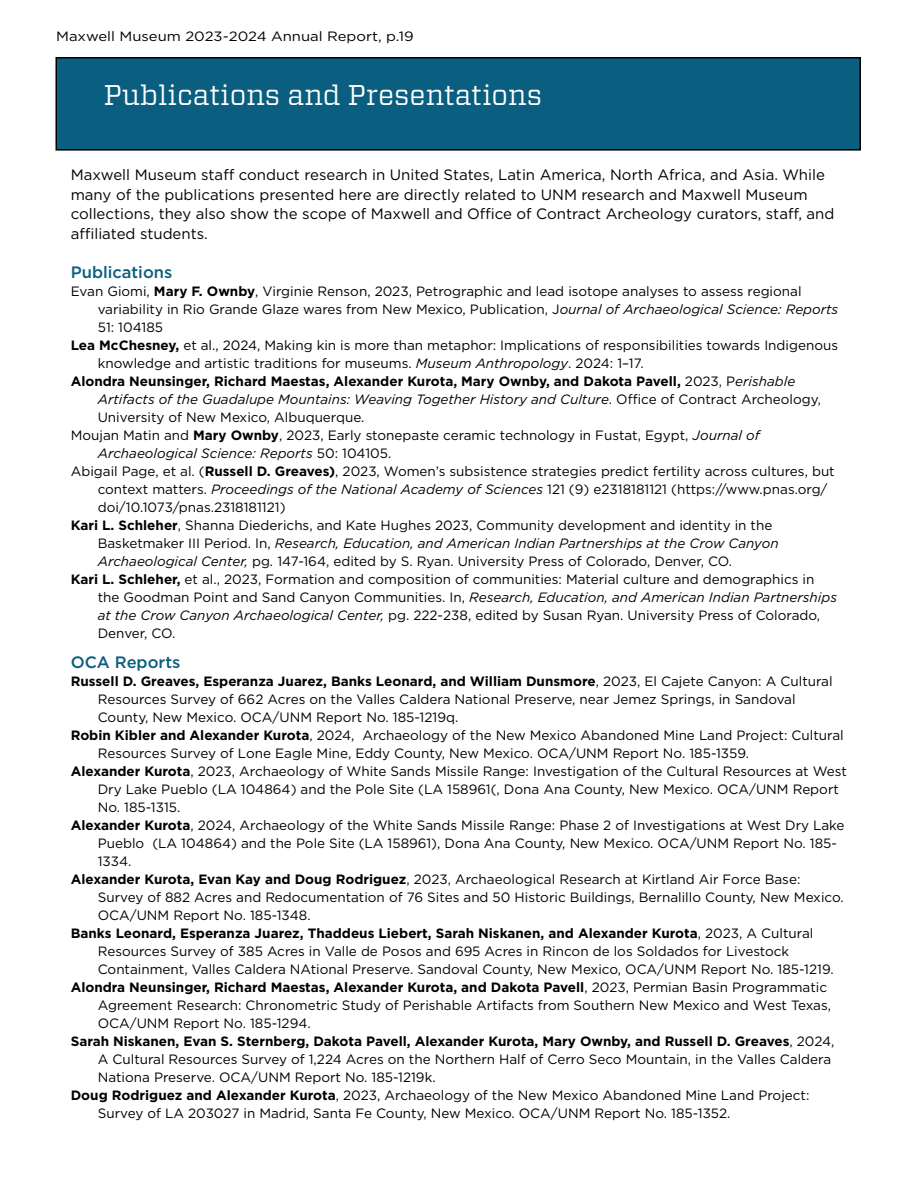
<style>
.page{position:relative;width:918px;height:1188px;background:#fff}
.page>*{position:absolute;margin:0;border:0;box-sizing:border-box;transform-origin:0 0}
.t1{font:28.5px "Vitesse";color:#fff}
.t2{font:500 16.5px "Gotham";color:#0a5e80}
.t3{font:15px/19.5px "Gotham";color:#000}
.t4{font:13.5px "Gotham";color:#000}
.t5{font:700 13.5px "Gotham";color:#000}
.t6{font:italic 13.5px "Gotham";color:#000}
.t7{font:13.5px "Gotham";color:#000;scale:1.1 1}
.s1{font-weight:700}
.s2{font-style:italic}
.s3{font-weight:400}
.s4{font-weight:400;font-style:italic}
.s5{font-style:normal}
</style>
<div class="page">
<div style="left:56px;top:58px;width:804px;height:92px;background:#0a5e80"></div>
<div style="left:56px;top:57px;width:805px;height:94px;border:2px solid #000"></div>
<p class="t7" style="left:56px;top:28px;width:327px">Maxwell Museum 2023-2024 Annual Report, p.19</p>
<h1 class="t1" style="left:104px;top:76px;width:440px">Publications and Presentations</h1>
<p class="t3" style="left:71px;top:165px;width:765px">Maxwell Museum staff conduct research in United States, Latin America, North Africa, and Asia. While many of the publications presented here are directly related to UNM research and Maxwell Museum collections, they also show the scope of Maxwell and Office of Contract Archeology curators, staff, and affiliated students.</p>
<p class="t2" style="left:71px;top:262px;width:103px">Publications</p>
<p class="t4" style="left:71px;top:283px;width:732px">Evan Giomi, <span class="s1">Mary F. Ownby</span>, Virginie Renson, 2023, Petrographic and lead isotope analyses to assess regional</p>
<p class="t4" style="left:98px;top:301px;width:742px">variability in Rio Grande Glaze wares from New Mexico, Publication, J<span class="s2">ournal of Archaeological Science: Reports</span></p>
<p class="t4" style="left:98px;top:319px;width:67px">51: 104185</p>
<p class="t4" style="left:71px;top:337px;width:769px"><span class="s1">Lea McChesney,</span> et al., 2024, Making kin is more than metaphor: Implications of responsibilities towards Indigenous</p>
<p class="t4" style="left:98px;top:355px;width:548px">knowledge and artistic traditions for museums. <span class="s2">Museum Anthropology</span>. 2024: 1–17.</p>
<p class="t5" style="left:71px;top:373px;width:726px">Alondra Neunsinger, Richard Maestas, Alexander Kurota, Mary Ownby, and Dakota Pavell, <span class="s3">2023, P</span><span class="s4">erishable</span></p>
<p class="t6" style="left:98px;top:391px;width:725px">Artifacts of the Guadalupe Mountains: Weaving Together History and Culture<span class="s5">. Office of Contract Archeology,</span></p>
<p class="t4" style="left:98px;top:409px;width:268px">University of New Mexico, Albuquerque.</p>
<p class="t4" style="left:71px;top:427px;width:691px">Moujan Matin and <span class="s1">Mary Ownby</span>, 2023, Early stonepaste ceramic technology in Fustat, Egypt, <span class="s2">Journal of</span></p>
<p class="t6" style="left:98px;top:445px;width:295px">Archaeological Science: Reports <span class="s5">50: 104105.</span></p>
<p class="t4" style="left:71px;top:463px;width:766px">Abigail Page, et al. (<span class="s1">Russell D. Greaves)</span>, 2023, Women’s subsistence strategies predict fertility across cultures, but</p>
<p class="t4" style="left:98px;top:481px;width:731px">context matters. <span class="s2">Proceedings of the National Academy of Sciences</span> 121 (9) e2318181121 (https://www.pnas.org/</p>
<p class="t4" style="left:98px;top:499px;width:189px">doi/10.1073/pnas.2318181121)</p>
<p class="t4" style="left:71px;top:517px;width:703px"><span class="s1">Kari L. Schleher</span>, Shanna Diederichs, and Kate Hughes 2023, Community development and identity in the</p>
<p class="t6" style="left:98px;top:535px;width:682px"><span class="s5">Basketmaker III Period. In,</span> Research, Education, and American Indian Partnerships at the Crow Canyon</p>
<p class="t4" style="left:98px;top:553px;width:636px"><span class="s2">Archaeological Center,</span> pg. 147-164, edited by S. Ryan. University Press of Colorado, Denver, CO.</p>
<p class="t4" style="left:71px;top:571px;width:745px"><span class="s1">Kari L. Schleher,</span> et al., 2023, Formation and composition of communities: Material culture and demographics in</p>
<p class="t6" style="left:98px;top:589px;width:741px"><span class="s5">the Goodman Point and Sand Canyon Communities. In,</span> Research, Education, and American Indian Partnerships</p>
<p class="t4" style="left:98px;top:607px;width:724px"><span class="s2">at the Crow Canyon Archaeological Center,</span> pg. 222-238, edited by Susan Ryan. University Press of Colorado,</p>
<p class="t4" style="left:98px;top:625px;width:79px">Denver, CO.</p>
<p class="t2" style="left:71px;top:652px;width:111px">OCA Reports</p>
<p class="t5" style="left:71px;top:673px;width:763px">Russell D. Greaves, Esperanza Juarez, Banks Leonard, and William Dunsmore<span class="s3">, 2023, El Cajete Canyon: A Cultural</span></p>
<p class="t4" style="left:98px;top:691px;width:699px">Resources Survey of 662 Acres on the Valles Caldera National Preserve, near Jemez Springs, in Sandoval</p>
<p class="t4" style="left:98px;top:709px;width:362px">County, New Mexico. OCA/UNM Report No. 185-1219q.</p>
<p class="t4" style="left:71px;top:727px;width:774px"><span class="s1">Robin Kibler and Alexander Kurota</span>, 2024, Archaeology of the New Mexico Abandoned Mine Land Project: Cultural</p>
<p class="t4" style="left:98px;top:745px;width:653px">Resources Survey of Lone Eagle Mine, Eddy County, New Mexico. OCA/UNM Report No. 185-1359.</p>
<p class="t4" style="left:71px;top:763px;width:778px"><span class="s1">Alexander Kurota</span>, 2023, Archaeology of White Sands Missile Range: Investigation of the Cultural Resources at West</p>
<p class="t4" style="left:98px;top:781px;width:743px">Dry Lake Pueblo (LA 104864) and the Pole Site (LA 158961(, Dona Ana County, New Mexico. OCA/UNM Report</p>
<p class="t4" style="left:98px;top:799px;width:84px">No. 185-1315.</p>
<p class="t4" style="left:71px;top:817px;width:775px"><span class="s1">Alexander Kurota</span>, 2024, Archaeology of the White Sands Missile Range: Phase 2 of Investigations at West Dry Lake</p>
<p class="t4" style="left:98px;top:835px;width:741px">Pueblo (LA 104864) and the Pole Site (LA 158961), Dona Ana County, New Mexico. OCA/UNM Report No. 185-</p>
<p class="t4" style="left:98px;top:853px;width:35px">1334.</p>
<p class="t4" style="left:71px;top:871px;width:731px"><span class="s1">Alexander Kurota, Evan Kay and Doug Rodriguez</span>, 2023, Archaeological Research at Kirtland Air Force Base:</p>
<p class="t4" style="left:98px;top:889px;width:748px">Survey of 882 Acres and Redocumentation of 76 Sites and 50 Historic Buildings, Bernalillo County, New Mexico.</p>
<p class="t4" style="left:98px;top:907px;width:215px">OCA/UNM Report No. 185-1348.</p>
<p class="t5" style="left:71px;top:924px;width:744px">Banks Leonard, Esperanza Juarez, Thaddeus Liebert, Sarah Niskanen, and Alexander Kurota<span class="s3">, 2023, A Cultural</span></p>
<p class="t4" style="left:98px;top:943px;width:693px">Resources Survey of 385 Acres in Valle de Posos and 695 Acres in Rincon de los Soldados for Livestock</p>
<p class="t4" style="left:98px;top:961px;width:738px">Containment, Valles Caldera NAtional Preserve. Sandoval County, New Mexico, OCA/UNM Report No. 185-1219.</p>
<p class="t5" style="left:71px;top:978px;width:758px">Alondra Neunsinger, Richard Maestas, Alexander Kurota, and Dakota Pavell<span class="s3">, 2023, Permian Basin Programmatic</span></p>
<p class="t4" style="left:98px;top:997px;width:735px">Agreement Research: Chronometric Study of Perishable Artifacts from Southern New Mexico and West Texas,</p>
<p class="t4" style="left:98px;top:1015px;width:215px">OCA/UNM Report No. 185-1294.</p>
<p class="t5" style="left:71px;top:1032px;width:765px">Sarah Niskanen, Evan S. Sternberg, Dakota Pavell, Alexander Kurota, Mary Ownby, and Russell D. Greaves<span class="s3">, 2024,</span></p>
<p class="t4" style="left:98px;top:1051px;width:735px">A Cultural Resources Survey of 1,224 Acres on the Northern Half of Cerro Seco Mountain, in the Valles Caldera</p>
<p class="t4" style="left:98px;top:1069px;width:339px">Nationa Preserve. OCA/UNM Report No. 185-1219k.</p>
<p class="t4" style="left:71px;top:1087px;width:740px"><span class="s1">Doug Rodriguez and Alexander Kurota</span>, 2023, Archaeology of the New Mexico Abandoned Mine Land Project:</p>
<p class="t4" style="left:98px;top:1105px;width:634px">Survey of LA 203027 in Madrid, Santa Fe County, New Mexico. OCA/UNM Report No. 185-1352.</p>
</div>
